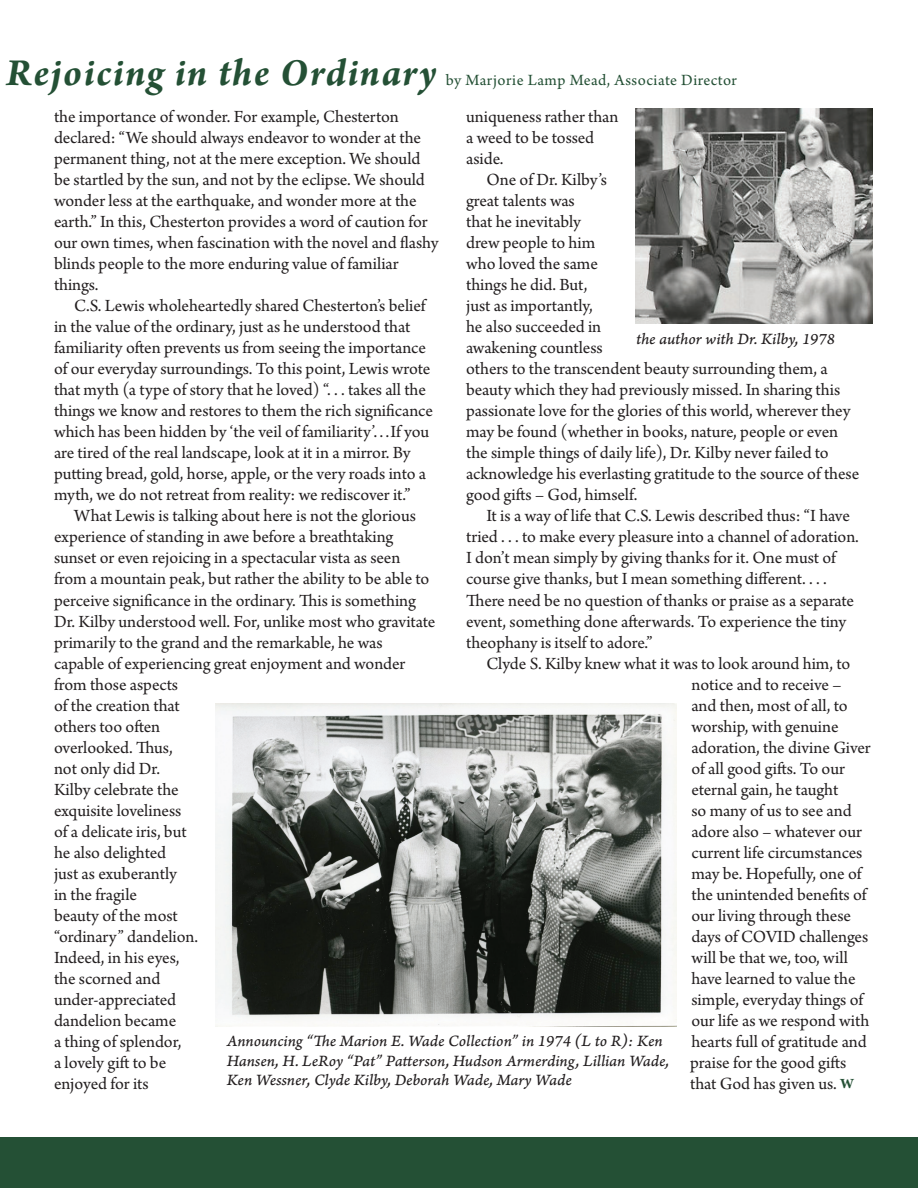
<style>
.page{position:relative;width:918px;height:1188px;background:#fff}
.page>*{position:absolute;margin:0;border:0;box-sizing:border-box;transform-origin:0 0}
.t1{font:italic 700 40.5px "Arno Pro";letter-spacing:.035em;color:#245035}
.t2{font:18px/21px "Arno Pro";letter-spacing:-.005em;color:#231f20}
.t3{font:16.5px/19.8px "Arno Pro Italic Caption";letter-spacing:-.005em;color:#231f20}
.t4{font:16.5px "Arno Pro";letter-spacing:.025em;color:#245035}
.s1{font-weight:700;font-size:15px;color:#245035}
</style>
<div class="page">
<div style="left:0;top:1137px;width:918px;height:51px;background:#245035"></div>
<img style="left:216px;top:703px;width:461px;height:324px">
<img style="left:635px;top:108px;width:237px;height:215px">
<h1 class="t1" style="left:6px;top:49px;width:432px">Rejoicing in the Ordinary</h1>
<p class="t4" style="left:446px;top:70px;width:293px">by Marjorie Lamp Mead, Associate Director</p>
<p class="t2" style="left:466px;top:107px;width:154px">uniqueness rather than a weed to be tossed aside.</p>
<p class="t2" style="left:466px;top:170px;width:395px;text-indent:20px">One of Dr. Kilby’s<br>great talents was<br>that he inevitably<br>drew people to him<br>who loved the same<br>things he did. But,<br>just as importantly,<br>he also succeeded in<br>awakening countless<br>others to the transcendent beauty surrounding them, a beauty which they had previously missed. In sharing this passionate love for the glories of this world, wherever they may be found (whether in books, nature, people or even the simple things of daily life), Dr. Kilby never failed to acknowledge his everlasting gratitude to the source of these good gifts – God, himself.</p>
<p class="t2" style="left:466px;top:507px;width:394px;text-indent:20px">It is a way of life that C.S. Lewis described thus: “I have tried . . . to make every pleasure into a channel of adoration.<br>I don’t mean simply by giving thanks for it. One must of course give thanks, but I mean something different. . . .<br>There need be no question of thanks or praise as a separate event, something done afterwards. To experience the tiny theophany is itself to adore.”</p>
<p class="t2" style="left:690px;top:654px;width:182px;text-indent:-204px">Clyde S. Kilby knew what it was to look around him, to notice and to receive –<br>and then, most of all, to worship, with genuine adoration, the divine Giver of all good gifts. To our eternal gain, he taught<br>so many of us to see and adore also – whatever our current life circumstances may be. Hopefully, one of the unintended benefits of our living through these days of COVID challenges will be that we, too, will have learned to value the simple, everyday things of our life as we respond with hearts full of gratitude and praise for the good gifts that God has given us. <span class="s1">W</span></p>
<p class="t2" style="left:54px;top:107px;width:386px">the importance of wonder. For example, Chesterton declared: “We should always endeavor to wonder at the permanent thing, not at the mere exception. We should be startled by the sun, and not by the eclipse. We should wonder less at the earthquake, and wonder more at the earth.” In this, Chesterton provides a word of caution for our own times, when fascination with the novel and flashy blinds people to the more enduring value of familiar things.</p>
<p class="t2" style="left:54px;top:296px;width:381px;text-indent:20px">C.S. Lewis wholeheartedly shared Chesterton’s belief in the value of the ordinary, just as he understood that familiarity often prevents us from seeing the importance of our everyday surroundings. To this point, Lewis wrote that myth (a type of story that he loved) “. . . takes all the things we know and restores to them the rich significance which has been hidden by ‘the veil of familiarity’…If you are tired of the real landscape, look at it in a mirror. By putting bread, gold, horse, apple, or the very roads into a myth, we do not retreat from reality: we rediscover it.”</p>
<p class="t2" style="left:54px;top:507px;width:383px;text-indent:20px">What Lewis is talking about here is not the glorious experience of standing in awe before a breathtaking sunset or even rejoicing in a spectacular vista as seen from a mountain peak, but rather the ability to be able to perceive significance in the ordinary. This is something<br>Dr. Kilby understood well. For, unlike most who gravitate primarily to the grand and the remarkable, he was capable of experiencing great enjoyment and wonder from those aspects<br>of the creation that<br>others too often<br>overlooked. Thus,<br>not only did Dr.<br>Kilby celebrate the<br>exquisite loveliness<br>of a delicate iris, but<br>he also delighted<br>just as exuberantly<br>in the fragile<br>beauty of the most<br>“ordinary” dandelion.<br>Indeed, in his eyes,<br>the scorned and<br>under-appreciated<br>dandelion became<br>a thing of splendor,<br>a lovely gift to be<br>enjoyed for its</p>
<p class="t3" style="left:636px;top:330px;width:201px">the author with Dr. Kilby, 1978</p>
<p class="t3" style="left:227px;top:1031px;width:444px">Announcing “The Marion E. Wade Collection” in 1974 (L to R): Ken<br>Hansen, H. LeRoy “Pat” Patterson, Hudson Armerding, Lillian Wade,<br>Ken Wessner, Clyde Kilby, Deborah Wade, Mary Wade</p>
</div>
